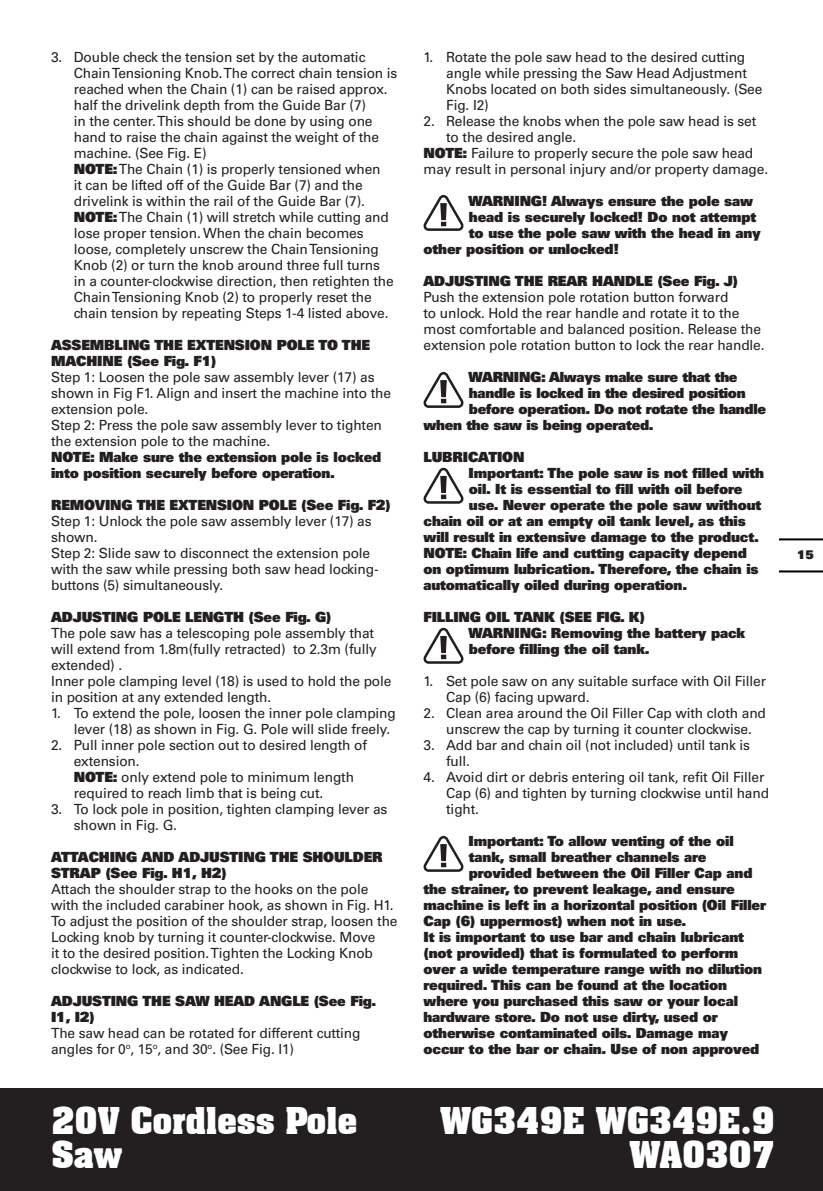
<style>
.page{position:relative;width:823px;height:1191px;background:#fff}
.page>*{position:absolute;margin:0;border:0;box-sizing:border-box;transform-origin:0 0}
.t1{font:700 36px/34px "Aachen BT";letter-spacing:-.025em;color:#fff;text-align:right}
.t2{font:14px/16px "Univers";letter-spacing:-.01em;color:#231f20}
.t3{font:900 14px/16px "Univers";letter-spacing:-.01em;color:#231f20}
.t4{font:900 12px "Univers";color:#231f20}
.s1{font-weight:900}
</style>
<div class="page">
<div style="left:0;top:1089px;width:822px;height:102px;background:#231f20"></div>
<hr style="left:779px;top:570px;width:43px;height:2px;background:#000">
<hr style="left:779px;top:538px;width:43px;height:2px;background:#000">
<svg style="left:423px;top:195px;width:40px;height:36px"></svg>
<svg style="left:423px;top:372px;width:40px;height:36px"></svg>
<svg style="left:423px;top:468px;width:40px;height:36px"></svg>
<svg style="left:423px;top:628px;width:40px;height:36px"></svg>
<svg style="left:423px;top:836px;width:40px;height:36px"></svg>
<p class="t2" style="left:74px;top:50px;width:325px;text-indent:-23px">3. Double check the tension set by the automatic Chain Tensioning Knob. The correct chain tension is reached when the Chain (1) can be raised approx. half the drivelink depth from the Guide Bar (7)<br>in the center. This should be done by using one hand to raise the chain against the weight of the machine. (See Fig. E)<br><span class="s1">NOTE:</span> The Chain (1) is properly tensioned when<br>it can be lifted off of the Guide Bar (7) and the drivelink is within the rail of the Guide Bar (7).<br><span class="s1">NOTE:</span> The Chain (1) will stretch while cutting and lose proper tension. When the chain becomes loose, completely unscrew the Chain Tensioning Knob (2) or turn the knob around three full turns<br>in a counter-clockwise direction, then retighten the Chain Tensioning Knob (2) to properly reset the chain tension by repeating Steps 1-4 listed above.</p>
<p class="t3" style="left:51px;top:338px;width:320px">ASSEMBLING THE EXTENSION POLE TO THE<br>MACHINE (See Fig. F1)</p>
<p class="t2" style="left:51px;top:370px;width:341px">Step 1: Loosen the pole saw assembly lever (17) as shown in Fig F1. Align and insert the machine into the extension pole.<br>Step 2: Press the pole saw assembly lever to tighten the extension pole to the machine.</p>
<p class="t3" style="left:51px;top:450px;width:331px">NOTE: Make sure the extension pole is locked into position securely before operation.</p>
<p class="t3" style="left:51px;top:498px;width:341px">REMOVING THE EXTENSION POLE (See Fig. F2)</p>
<p class="t2" style="left:51px;top:514px;width:329px">Step 1: Unlock the pole saw assembly lever (17) as shown.<br>Step 2: Slide saw to disconnect the extension pole with the saw while pressing both saw head locking&shy;buttons (5) simultaneously.</p>
<p class="t3" style="left:51px;top:610px;width:282px">ADJUSTING POLE LENGTH (See Fig. G)</p>
<p class="t2" style="left:51px;top:626px;width:342px">The pole saw has a telescoping pole assembly that will extend from 1.8m(fully retracted) to 2.3m (fully extended) .<br>Inner pole clamping level (18) is used to hold the pole in position at any extended length.</p>
<p class="t2" style="left:74px;top:706px;width:323px;text-indent:-23px">1. To extend the pole, loosen the inner pole clamping lever (18) as shown in Fig. G. Pole will slide freely.</p>
<p class="t2" style="left:74px;top:738px;width:294px;text-indent:-23px">2. Pull inner pole section out to desired length of extension.<br><span class="s1">NOTE:</span> only extend pole to minimum length required to reach limb that is being cut.</p>
<p class="t2" style="left:74px;top:802px;width:315px;text-indent:-23px">3. To lock pole in position, tighten clamping lever as shown in Fig. G.</p>
<p class="t3" style="left:51px;top:850px;width:333px">ATTACHING AND ADJUSTING THE SHOULDER<br>STRAP (See Fig. H1, H2)</p>
<p class="t2" style="left:51px;top:882px;width:348px">Attach the shoulder strap to the hooks on the pole with the included carabiner hook, as shown in Fig. H1.<br>To adjust the position of the shoulder strap, loosen the Locking knob by turning it counter-clockwise. Move<br>it to the desired position. Tighten the Locking Knob clockwise to lock, as indicated.</p>
<p class="t3" style="left:51px;top:994px;width:326px">ADJUSTING THE SAW HEAD ANGLE (See Fig.<br>I1, I2)</p>
<p class="t2" style="left:51px;top:1026px;width:311px">The saw head can be rotated for different cutting angles for 0<sup>o</sup>, 15<sup>o</sup>, and 30<sup>o</sup>. (See Fig. I1)</p>
<h1 class="t1" style="left:51px;top:1103px;width:308px;text-align:left">20V Cordless Pole<br>Saw</h1>
<p class="t2" style="left:446px;top:50px;width:317px;text-indent:-23px">1. Rotate the pole saw head to the desired cutting angle while pressing the Saw Head Adjustment Knobs located on both sides simultaneously. (See Fig. I2)</p>
<p class="t2" style="left:423px;top:114px;width:334px">2. Release the knobs when the pole saw head is set</p>
<p class="t2" style="left:446px;top:130px;width:131px">to the desired angle.</p>
<p class="t2" style="left:423px;top:146px;width:331px"><span class="s1">NOTE:</span> Failure to properly secure the pole saw head</p>
<p class="t2" style="left:423px;top:162px;width:346px">may result in personal injury and/or property damage.</p>
<p class="t3" style="left:468px;top:194px;width:286px">WARNING! Always ensure the pole saw</p>
<p class="t3" style="left:468px;top:210px;width:289px">head is securely locked! Do not attempt</p>
<p class="t3" style="left:468px;top:226px;width:293px">to use the pole saw with the head in any</p>
<p class="t3" style="left:423px;top:242px;width:197px">other position or unlocked!</p>
<p class="t3" style="left:423px;top:274px;width:316px">ADJUSTING THE REAR HANDLE (See Fig. J)</p>
<p class="t2" style="left:423px;top:290px;width:342px">Push the extension pole rotation button forward<br>to unlock. Hold the rear handle and rotate it to the most comfortable and balanced position. Release the extension pole rotation button to lock the rear handle.</p>
<p class="t3" style="left:468px;top:370px;width:270px">WARNING: Always make sure that the</p>
<p class="t3" style="left:468px;top:386px;width:278px">handle is locked in the desired position</p>
<p class="t3" style="left:468px;top:402px;width:298px">before operation. Do not rotate the handle</p>
<p class="t3" style="left:423px;top:418px;width:232px">when the saw is being operated.</p>
<p class="t3" style="left:423px;top:450px;width:102px">LUBRICATION</p>
<p class="t3" style="left:468px;top:466px;width:297px">Important: The pole saw is not filled with</p>
<p class="t3" style="left:468px;top:482px;width:275px">oil. It is essential to fill with oil before</p>
<p class="t3" style="left:468px;top:498px;width:294px">use. Never operate the pole saw without</p>
<p class="t3" style="left:423px;top:514px;width:323px">chain oil or at an empty oil tank level, as this</p>
<p class="t3" style="left:423px;top:530px;width:337px">will result in extensive damage to the product.</p>
<p class="t3" style="left:423px;top:546px;width:324px">NOTE: Chain life and cutting capacity depend</p>
<p class="t3" style="left:423px;top:562px;width:336px">on optimum lubrication. Therefore, the chain is</p>
<p class="t3" style="left:423px;top:578px;width:265px">automatically oiled during operation.</p>
<p class="t3" style="left:468px;top:610px;width:278px;text-indent:-45px">FILLING OIL TANK (SEE FIG. K)<br>WARNING: Removing the battery pack before filling the oil tank.</p>
<p class="t2" style="left:446px;top:674px;width:321px;text-indent:-23px">1. Set pole saw on any suitable surface with Oil Filler<br>Cap (6) facing upward.</p>
<p class="t2" style="left:446px;top:706px;width:321px;text-indent:-23px">2. Clean area around the Oil Filler Cap with cloth and unscrew the cap by turning it counter clockwise.</p>
<p class="t2" style="left:446px;top:738px;width:305px;text-indent:-23px">3. Add bar and chain oil (not included) until tank is full.</p>
<p class="t2" style="left:446px;top:770px;width:324px;text-indent:-23px">4. Avoid dirt or debris entering oil tank, refit Oil Filler<br>Cap (6) and tighten by turning clockwise until hand tight.</p>
<p class="t3" style="left:468px;top:834px;width:266px">Important: To allow venting of the oil</p>
<p class="t3" style="left:468px;top:850px;width:239px">tank, small breather channels are</p>
<p class="t3" style="left:468px;top:866px;width:285px">provided between the Oil Filler Cap and</p>
<p class="t3" style="left:423px;top:882px;width:312px">the strainer, to prevent leakage, and ensure</p>
<p class="t3" style="left:423px;top:898px;width:344px">machine is left in a horizontal position (Oil Filler</p>
<p class="t3" style="left:423px;top:914px;width:264px">Cap (6) uppermost) when not in use.</p>
<p class="t3" style="left:423px;top:930px;width:322px">It is important to use bar and chain lubricant</p>
<p class="t3" style="left:423px;top:946px;width:316px">(not provided) that is formulated to perform</p>
<p class="t3" style="left:423px;top:962px;width:340px">over a wide temperature range with no dilution</p>
<p class="t3" style="left:423px;top:978px;width:305px">required. This can be found at the location</p>
<p class="t3" style="left:423px;top:994px;width:316px">where you purchased this saw or your local</p>
<p class="t3" style="left:423px;top:1010px;width:296px">hardware store. Do not use dirty, used or</p>
<p class="t3" style="left:423px;top:1026px;width:306px">otherwise contaminated oils. Damage may</p>
<p class="t3" style="left:423px;top:1042px;width:337px">occur to the bar or chain. Use of non approved</p>
<h1 class="t1" style="left:439px;top:1103px;width:337px">WG349E WG349E.9<br>WA0307</h1>
<p class="t4" style="left:796px;top:550px;width:18px">15</p>
</div>
